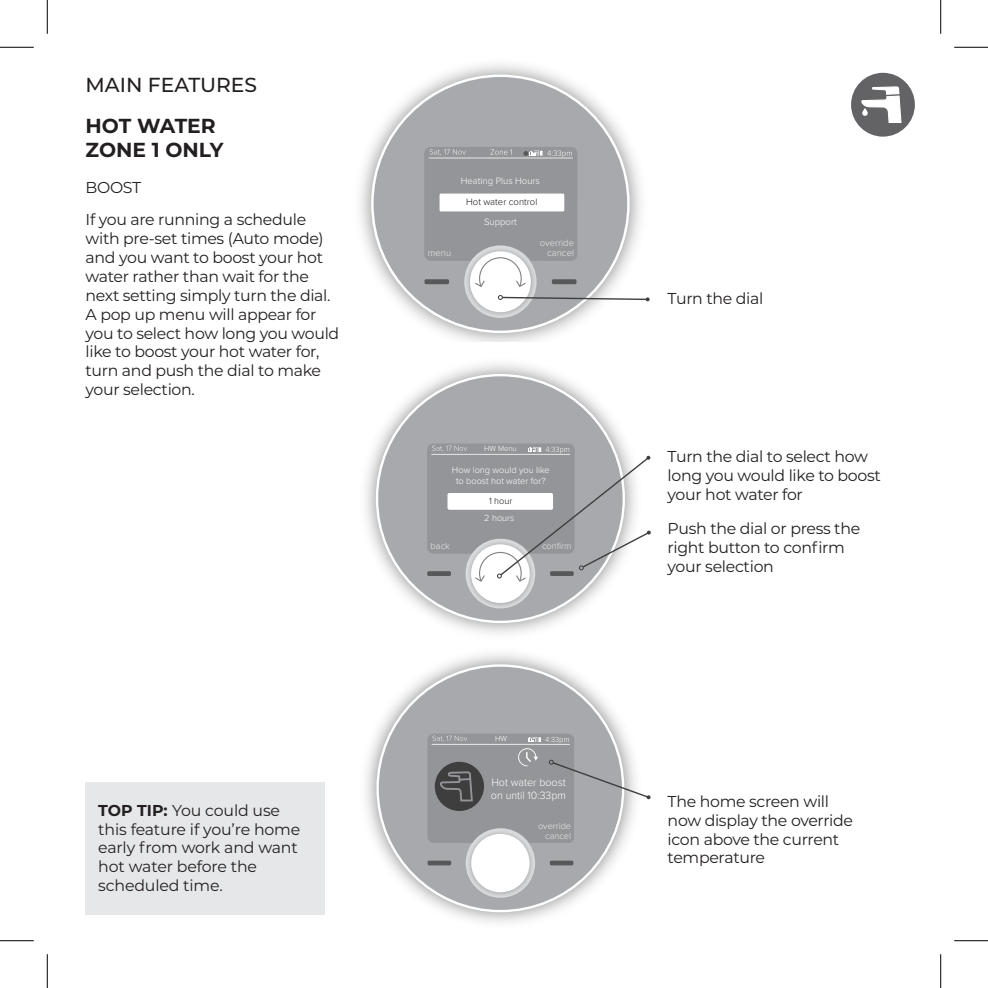
<style>
.page{position:relative;width:988px;height:988px;background:#fff}
.page>*{position:absolute;margin:0;border:0;box-sizing:border-box;transform-origin:0 0}
.t1{font:700 20.25px/24.3px "Montserrat";color:#231f20}
.t2{font:500 20.25px "Montserrat";color:#231f20}
.t3{font:15.75px/18.9px "Montserrat";letter-spacing:-.02em;color:#231f20}
.t4{font:300 11.03px/13.3px "Proxima Nova";color:#fff}
.t5{font:300 9.67px "Proxima Nova";color:#fff}
.t6{font:300 9.67px "Proxima Nova";color:#ebebec}
.t7{font:300 9.67px "Proxima Nova";color:#111516}
.t8{font:300 9.22px/11px "Proxima Nova";color:#fff;text-align:center}
.t9{font:300 9.22px "Proxima Nova";color:#ebebec}
.t10{font:300 9.22px "Proxima Nova";color:#111516}
.t11{font:300 7.65px "Proxima Nova";color:#fff}
.s1{font-weight:700}
</style>
<div class="page">
<div style="left:86px;top:782px;width:239px;height:133px;background:#e6e7e9"></div>
<img style="left:360px;top:64px;width:290px;height:277px">
<svg style="left:371px;top:75px;width:258px;height:258px"></svg>
<div style="left:373px;top:77px;width:254px;height:253px;background:#a8a9ad;border-radius:50%"></div>
<img style="left:465px;top:288px;width:71px;height:30px">
<div style="left:470px;top:251px;width:61px;height:61px;background:#fff;border-radius:50%"></div>
<img style="left:365px;top:363px;width:258px;height:271px">
<svg style="left:376px;top:374px;width:249px;height:249px"></svg>
<div style="left:378px;top:376px;width:244px;height:244px;background:#a8a9ad;border-radius:50%"></div>
<img style="left:466px;top:582px;width:68px;height:27px">
<div style="left:471px;top:544px;width:58px;height:59px;background:#fff;border-radius:50%"></div>
<img style="left:365px;top:653px;width:259px;height:270px">
<svg style="left:376px;top:664px;width:248px;height:248px"></svg>
<div style="left:379px;top:666px;width:243px;height:243px;background:#a8a9ad;border-radius:50%"></div>
<div style="left:549px;top:860px;width:24px;height:5px;background:#57585a;border-radius:2px"></div>
<div style="left:427px;top:860px;width:24px;height:5px;background:#57585a;border-radius:2px"></div>
<img style="left:463px;top:842px;width:74px;height:56px">
<div style="left:471px;top:833px;width:58px;height:59px;background:#fff;border-radius:50%"></div>
<svg style="left:424px;top:147px;width:153px;height:141px"></svg>
<svg style="left:498px;top:295px;width:151px;height:6px"></svg>
<svg style="left:427px;top:443px;width:223px;height:139px"></svg>
<svg style="left:427px;top:733px;width:223px;height:109px"></svg>
<div style="left:851px;top:73px;width:63px;height:64px;background:#636366;border-radius:50%"></div>
<svg style="left:861px;top:86px;width:41px;height:37px"></svg>
<hr style="left:0;top:47px;width:34px;height:1px;background:#000">
<hr style="left:954px;top:47px;width:33px;height:1px;background:#000">
<hr style="left:0;top:940px;width:34px;height:1px;background:#000">
<hr style="left:954px;top:940px;width:33px;height:1px;background:#000">
<hr style="left:47px;top:0;width:1px;height:34px;background:#000">
<hr style="left:47px;top:954px;width:1px;height:33px;background:#000">
<hr style="left:940px;top:0;width:1px;height:34px;background:#000">
<hr style="left:940px;top:954px;width:1px;height:33px;background:#000">
<p class="t2" style="left:86px;top:71px;width:173px">MAIN FEATURES</p>
<p class="t1" style="left:86px;top:112px;width:139px">HOT WATER<br>ZONE 1 ONLY</p>
<p class="t3" style="left:86px;top:171px;width:222px;line-height:31.7px">BOOST<br>If you are running a schedule</p>
<p class="t3" style="left:86px;top:228px;width:255px">with pre-set times (Auto mode) and you want to boost your hot water rather than wait for the next setting simply turn the dial.<br>A pop up menu will appear for you to select how long you would like to boost your hot water for, turn and push the dial to make your selection.</p>
<p class="t3" style="left:98px;top:800px;width:203px"><span class="s1">TOP TIP:</span> You could use this feature if you’re home early from work and want hot water before the scheduled time.</p>
<p class="t5" style="left:460px;top:173px;width:81px">Heating Plus Hours</p>
<p class="t7" style="left:466px;top:195px;width:73px">Hot water control</p>
<p class="t5" style="left:484px;top:215px;width:34px">Support</p>
<p class="t6" style="left:428px;top:245px;width:25px">menu</p>
<p class="t6" style="left:539px;top:236px;width:36px">override</p>
<p class="t6" style="left:547px;top:246px;width:29px">cancel</p>
<p class="t11" style="left:484px;top:442px;width:34px">HW Menu</p>
<p class="t8" style="left:452px;top:464px;width:99px">How long would you like to boost hot water for?</p>
<p class="t10" style="left:489px;top:493px;width:25px">1 hour</p>
<p class="t8" style="left:484px;top:512px;width:32px">2 hours</p>
<p class="t9" style="left:430px;top:539px;width:21px">back</p>
<p class="t9" style="left:542px;top:539px;width:31px">confirm</p>
<p class="t11" style="left:495px;top:732px;width:13px">HW</p>
<p class="t4" style="left:491px;top:774px;width:77px">Hot water boost on until 10:33pm</p>
<p class="t9" style="left:545px;top:828px;width:27px">cancel</p>
<p class="t9" style="left:538px;top:819px;width:35px">override</p>
<p class="t3" style="left:667px;top:288px;width:97px">Turn the dial</p>
<p class="t3" style="left:667px;top:446px;width:215px">Turn the dial to select how long you would like to boost your hot water for</p>
<p class="t3" style="left:667px;top:518px;width:194px">Push the dial or press the right button to confirm your selection</p>
<p class="t3" style="left:667px;top:791px;width:187px">The home screen will now display the override icon above the current temperature</p>
</div>
